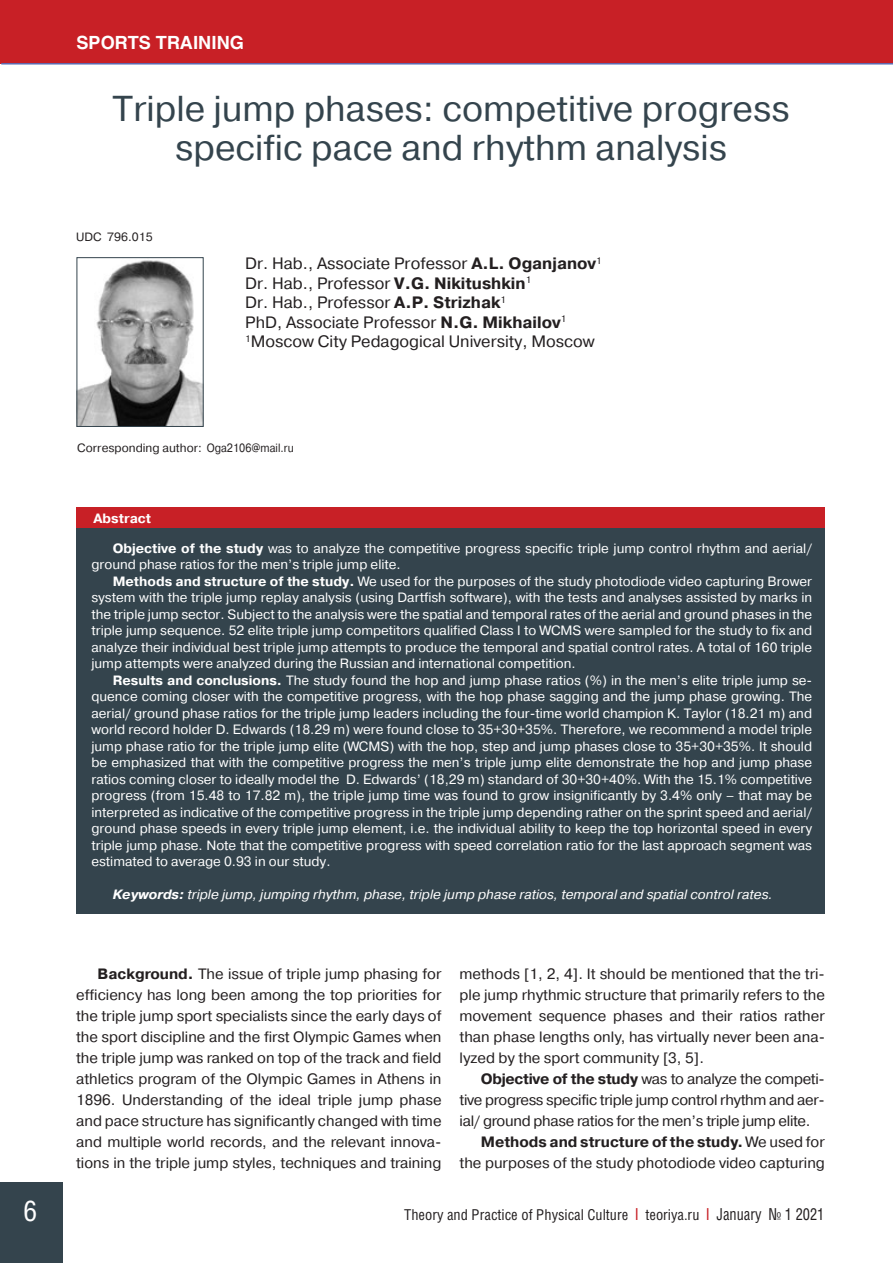
<style>
.page{position:relative;width:893px;height:1263px;background:#fff}
.page>*{position:absolute;margin:0;border:0;box-sizing:border-box;transform-origin:0 0}
.ЗАГОЛОВОК{font:36px/39px "Pragmatica C";color:#34444d;text-align:center}
.t1{font:28.5px "Helios Cond C";color:#fff}
.t2{font:700 18px "Helios C";color:#fff}
.АВТОР{font:16.5px "Pragmatica C";color:#231f20}
.ИНСТИТУТ{font:16.5px "Pragmatica C";color:#231f20}
.t3{font:15px/21px "Pragmatica C";color:#231f20;text-align:justify}
.t4{font:15px "Helios Cond C";color:#231f20}
.ТЕКСТ{font:13.5px/16.5px "Pragmatica C";color:#fff;text-align:justify}
.ТЕКСТ-2{font:italic 13.5px "Pragmatica C";color:#fff}
.t5{font:700 13.5px "Pragmatica C";color:#fff}
.АДРЕС{font:12px "Pragmatica C";color:#231f20}
.s1{font-weight:700}
.s2{font-weight:700;font-size:16.5px;color:#c82026}
.s3{font-size:16.5px}
</style>
<div class="page">
<div style="left:0;top:0;width:893px;height:64px;background:#c82026"></div>
<hr style="left:1px;top:63px;width:892px;height:2px;background:#5d6cb3">
<div style="left:0;top:1182px;width:62px;height:81px;background:#34444d"></div>
<div style="left:77px;top:507px;width:748px;height:21px;background:#c82026"></div>
<img style="left:79px;top:260px;width:123px;height:165px">
<div style="left:77px;top:257px;width:127px;height:170px;border:1px solid #34444d"></div>
<div style="left:77px;top:528px;width:748px;height:385px;background:#34444d"></div>
<p class="t2" style="left:77px;top:33px;width:169px">SPORTS TRAINING</p>
<p class="ЗАГОЛОВОК" style="left:113px;top:90px;width:678px">Triple jump phases: competitive progress specific pace and rhythm analysis</p>
<p class="АДРЕС" style="left:76px;top:230px;width:78px">UDC 796.015</p>
<p class="АВТОР" style="left:245px;top:254px;width:358px">Dr. Hab., Associate Professor <span class="s1">A.L. Oganjanov</span><sup>1</sup></p>
<p class="АВТОР" style="left:245px;top:274px;width:287px">Dr. Hab., Professor <span class="s1">V.G. Nikitushkin</span><sup>1</sup></p>
<p class="АВТОР" style="left:245px;top:293px;width:262px">Dr. Hab., Professor <span class="s1">A.P. Strizhak</span><sup>1</sup></p>
<p class="АВТОР" style="left:245px;top:313px;width:323px">PhD, Associate Professor <span class="s1">N.G. Mikhailov</span><sup>1</sup></p>
<p class="ИНСТИТУТ" style="left:245px;top:332px;width:351px"><sup>1</sup>Moscow City Pedagogical University, Moscow</p>
<p class="АДРЕС" style="left:77px;top:441px;width:218px">Corresponding author: Oga2106@mail.ru</p>
<p class="t5" style="left:94px;top:511px;width:59px">Abstract</p>
<p class="ТЕКСТ" style="left:91px;top:540px;width:722px;text-indent:21px"><span class="s1">Objective of the study</span> was to analyze the competitive progress specific triple jump control rhythm and aerial/ ground phase ratios for the men’s triple jump elite.</p>
<p class="ТЕКСТ" style="left:91px;top:573px;width:722px;text-indent:21px"><span class="s1">Methods and structure of the study.</span> We used for the purposes of the study photodiode video capturing Brower system with the triple jump replay analysis (using Dartfish software), with the tests and analyses assisted by marks in the triple jump sector. Subject to the analysis were the spatial and temporal rates of the aerial and ground phases in the triple jump sequence. 52 elite triple jump competitors qualified Class I to WCMS were sampled for the study to fix and analyze their individual best triple jump attempts to produce the temporal and spatial control rates. A total of 160 triple jump attempts were analyzed during the Russian and international competition.</p>
<p class="ТЕКСТ" style="left:91px;top:672px;width:722px;text-indent:21px"><span class="s1">Results and conclusions.</span> The study found the hop and jump phase ratios (%) in the men’s elite triple jump se&shy;quence coming closer with the competitive progress, with the hop phase sagging and the jump phase growing. The aerial/ ground phase ratios for the triple jump leaders including the four-time world champion K. Taylor (18.21 m) and world record holder D. Edwards (18.29 m) were found close to 35+30+35%. Therefore, we recommend a model triple jump phase ratio for the triple jump elite (WCMS) with the hop, step and jump phases close to 35+30+35%. It should be emphasized that with the competitive progress the men’s triple jump elite demonstrate the hop and jump phase ratios coming closer to ideally model the D. Edwards’ (18,29 m) standard of 30+30+40%. With the 15.1% competitive progress (from 15.48 to 17.82 m), the triple jump time was found to grow insignificantly by 3.4% only – that may be interpreted as indicative of the competitive progress in the triple jump depending rather on the sprint speed and aerial/ ground phase speeds in every triple jump element, i.e. the individual ability to keep the top horizontal speed in every triple jump phase. Note that the competitive progress with speed correlation ratio for the last approach segment was estimated to average 0.93 in our study.</p>
<p class="ТЕКСТ-2" style="left:113px;top:887px;width:662px"><span class="s1">Keywords:</span> triple jump, jumping rhythm, phase, triple jump phase ratios, temporal and spatial control rates.</p>
<p class="t3" style="left:76px;top:964px;width:367px;text-indent:21px"><span class="s1">Background.</span> The issue of triple jump phasing for efficiency has long been among the top priorities for the triple jump sport specialists since the early days of the sport discipline and the first Olympic Games when the triple jump was ranked on top of the track and field athletics program of the Olympic Games in Athens in 1896. Understanding of the ideal triple jump phase and pace structure has significantly changed with time and multiple world records, and the relevant innova&shy;tions in the triple jump styles, techniques and training</p>
<p class="t3" style="left:460px;top:964px;width:367px">methods [1, 2, 4]. It should be mentioned that the tri&shy;ple jump rhythmic structure that primarily refers to the movement sequence phases and their ratios rather than phase lengths only, has virtually never been ana&shy;lyzed by the sport community [3, 5].</p>
<p class="t3" style="left:460px;top:1069px;width:367px;text-indent:21px"><span class="s1">Objective of the study</span> was to analyze the competi&shy;tive progress specific triple jump control rhythm and aer&shy;ial/ ground phase ratios for the men’s triple jump elite.</p>
<p class="t3" style="left:460px;top:1132px;width:367px;text-align:right"><span class="s1">Methods and structure of the study.</span> We used for the purposes of the study photodiode video capturing</p>
<h2 class="t1" style="left:23px;top:1194px;width:15px">6</h2>
<p class="t4" style="left:404px;top:1205px;width:422px">Theory and Practice of Physical Culture <span class="s2">|</span> teoriya.ru <span class="s2">|</span> <span class="s3">January № 1 2021</span></p>
</div>
